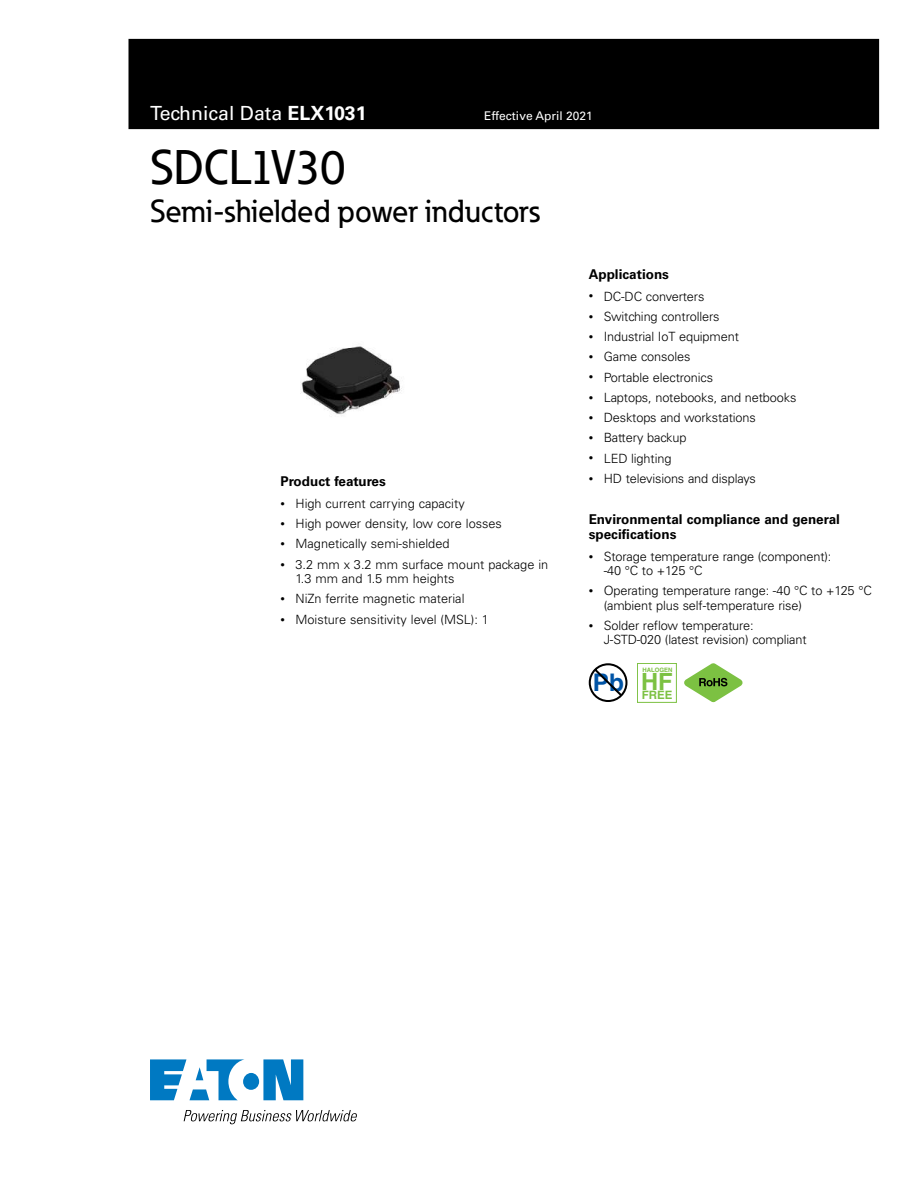
<style>
.page{position:relative;width:918px;height:1188px;background:#fff}
.page>*{position:absolute;margin:0;border:0;box-sizing:border-box;transform-origin:0 0}
.t1{font:500 48px "Eaton";letter-spacing:-.02em;color:#000}
.t2{font:500 31.5px "Eaton";color:#000}
.t3{font:700 24.3px "Helvetica";color:#0054a6}
.t4{font:700 23.7px "Helvetica";color:#7cc142}
.t5{font:19.5px "Univers LT Std";color:#fff}
.t6{font:700 13.5px/15px "Univers LT Std";color:#000}
.t7{font:300 12.75px/14.2px "Univers LT Std";letter-spacing:-.01em;color:#000}
.t8{font:12px "Univers LT Std";color:#fff}
.t9{font:700 11.55px "Helvetica";color:#7cc142}
.t10{font:700 6px "Helvetica";color:#7cc142}
.s1{font-weight:700}
.s2{font-family:"Univers";font-size:9px}
</style>
<div class="page">
<div style="left:129px;top:39px;width:750px;height:90px;background:#000"></div>
<svg style="left:150px;top:1059px;width:153px;height:41px"></svg>
<svg style="left:184px;top:1110px;width:173px;height:14px"></svg>
<svg style="left:589px;top:663px;width:38px;height:39px"></svg>
<div style="left:637px;top:663px;width:40px;height:40px;border:1px solid #7cc142"></div>
<svg style="left:684px;top:663px;width:59px;height:39px"></svg>
<img style="left:300px;top:346px;width:102px;height:69px">
<h3 class="t5" style="left:150px;top:106px;width:218px">Technical Data <span class="s1">ELX1031</span></h3>
<p class="t8" style="left:484px;top:111px;width:110px">Effective April 2021</p>
<h1 class="t1" style="left:150px;top:149px;width:198px">SDCL1V30</h1>
<h2 class="t2" style="left:150px;top:199px;width:392px">Semi-shielded power inductors</h2>
<p class="t6" style="left:280px;top:475px;width:107px">Product features</p>
<p class="t7" style="left:280px;top:497px;width:186px"><span class="s2">•</span> High current carrying capacity</p>
<p class="t7" style="left:280px;top:518px;width:223px"><span class="s2">•</span> High power density, low core losses</p>
<p class="t7" style="left:280px;top:538px;width:171px"><span class="s2">•</span> Magnetically semi-shielded</p>
<p class="t7" style="left:296px;top:558px;width:254px;text-indent:-15px"><span class="s2">•</span> 3.2 mm x 3.2 mm surface mount package in<br>1.3 mm and 1.5 mm heights</p>
<p class="t7" style="left:280px;top:593px;width:186px"><span class="s2">•</span> NiZn ferrite magnetic material</p>
<p class="t7" style="left:280px;top:614px;width:210px"><span class="s2">•</span> Moisture sensitivity level (MSL): 1</p>
<p class="t6" style="left:589px;top:268px;width:82px">Applications</p>
<p class="t7" style="left:589px;top:290px;width:117px"><span class="s2">•</span> DC-DC converters</p>
<p class="t7" style="left:589px;top:310px;width:132px"><span class="s2">•</span> Switching controllers</p>
<p class="t7" style="left:589px;top:330px;width:152px"><span class="s2">•</span> Industrial IoT equipment</p>
<p class="t7" style="left:589px;top:351px;width:103px"><span class="s2">•</span> Game consoles</p>
<p class="t7" style="left:589px;top:371px;width:126px"><span class="s2">•</span> Portable electronics</p>
<p class="t7" style="left:589px;top:391px;width:209px"><span class="s2">•</span> Laptops, notebooks, and netbooks</p>
<p class="t7" style="left:589px;top:411px;width:169px"><span class="s2">•</span> Desktops and workstations</p>
<p class="t7" style="left:589px;top:432px;width:99px"><span class="s2">•</span> Battery backup</p>
<p class="t7" style="left:589px;top:452px;width:84px"><span class="s2">•</span> LED lighting</p>
<p class="t7" style="left:589px;top:472px;width:169px"><span class="s2">•</span> HD televisions and displays</p>
<p class="t6" style="left:589px;top:513px;width:253px">Environmental compliance and general specifications</p>
<p class="t7" style="left:604px;top:550px;width:229px;text-indent:-15px"><span class="s2">•</span> Storage temperature range (component): -40 °C to +125 °C</p>
<p class="t7" style="left:604px;top:585px;width:270px;text-indent:-15px"><span class="s2">•</span> Operating temperature range: -40 °C to +125 °C (ambient plus self-temperature rise)</p>
<p class="t7" style="left:604px;top:619px;width:204px;text-indent:-15px"><span class="s2">•</span> Solder reflow temperature:<br>J-STD-020 (latest revision) compliant</p>
<h3 class="t3" style="left:593px;top:668px;width:33px">Pb</h3>
<p class="t10" style="left:642px;top:666px;width:32px">HALOGEN</p>
<h3 class="t4" style="left:641px;top:667px;width:33px">HF</h3>
<p class="t9" style="left:642px;top:688px;width:32px">FREE</p>
</div>
